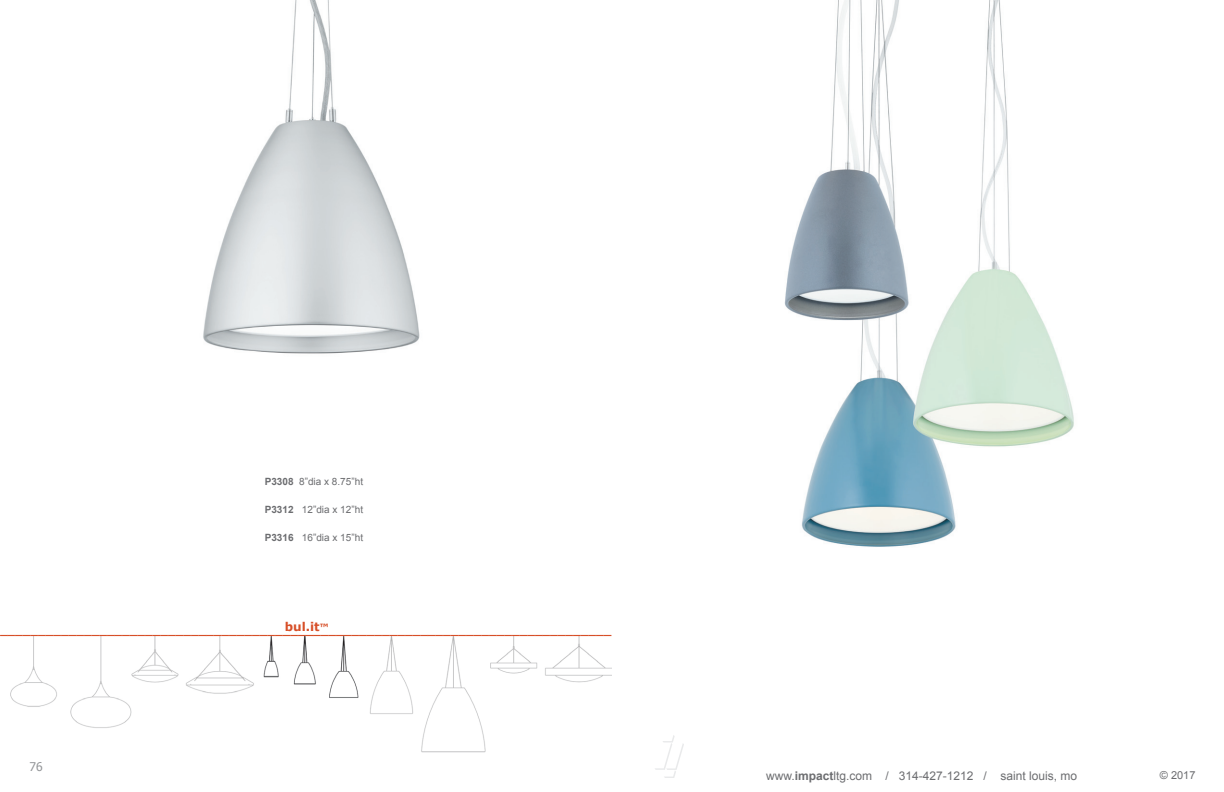
<style>
.page{position:relative;width:1224px;height:792px;background:#fff}
.page>*{position:absolute;margin:0;border:0;box-sizing:border-box;transform-origin:0 0}
.t1{font:700 12px "Tahoma";color:#d74f28}
.t2{font:12px "Arial";color:#6c6d70}
.t3{font:700 12px "Verdana";color:#d74f28}
.t4{font:12px "Tahoma";color:#939598}
.t5{font:11px "Arial";color:#6c6d70}
.t6{font:10px "Arial";color:#6c6d70}
.s1{font-weight:700}
.s2{font-family:"Tahoma";font-size:10px}
</style>
<div class="page">
<svg style="left:10px;top:635px;width:306px;height:93px"></svg>
<img style="left:203px;top:0;width:217px;height:354px">
<svg style="left:655px;top:735px;width:29px;height:43px"></svg>
<img style="left:784px;top:0;width:290px;height:547px">
<p class="t6" style="left:265px;top:475px;width:100px"><span class="s1">P3308</span> 8”dia x 8.75”ht</p>
<p class="t6" style="left:265px;top:503px;width:100px"><span class="s1">P3312</span> 12”dia x 12”ht</p>
<p class="t6" style="left:265px;top:531px;width:100px"><span class="s1">P3316</span> 16”dia x 15”ht</p>
<p class="t3" style="left:285px;top:618px;width:45px">bul.it<span class="s2">™</span></p>
<p class="t1" style="left:0;top:622px;width:613px">________________________________________________________________________________</p>
<p class="t4" style="left:30px;top:759px;width:15px">76</p>
<p class="t2" style="left:766px;top:768px;width:312px">www.<span class="s1">impact</span>ltg.com / 314-427-1212 / saint louis, mo</p>
<p class="t5" style="left:1160px;top:768px;width:37px">© 2017</p>
</div>
